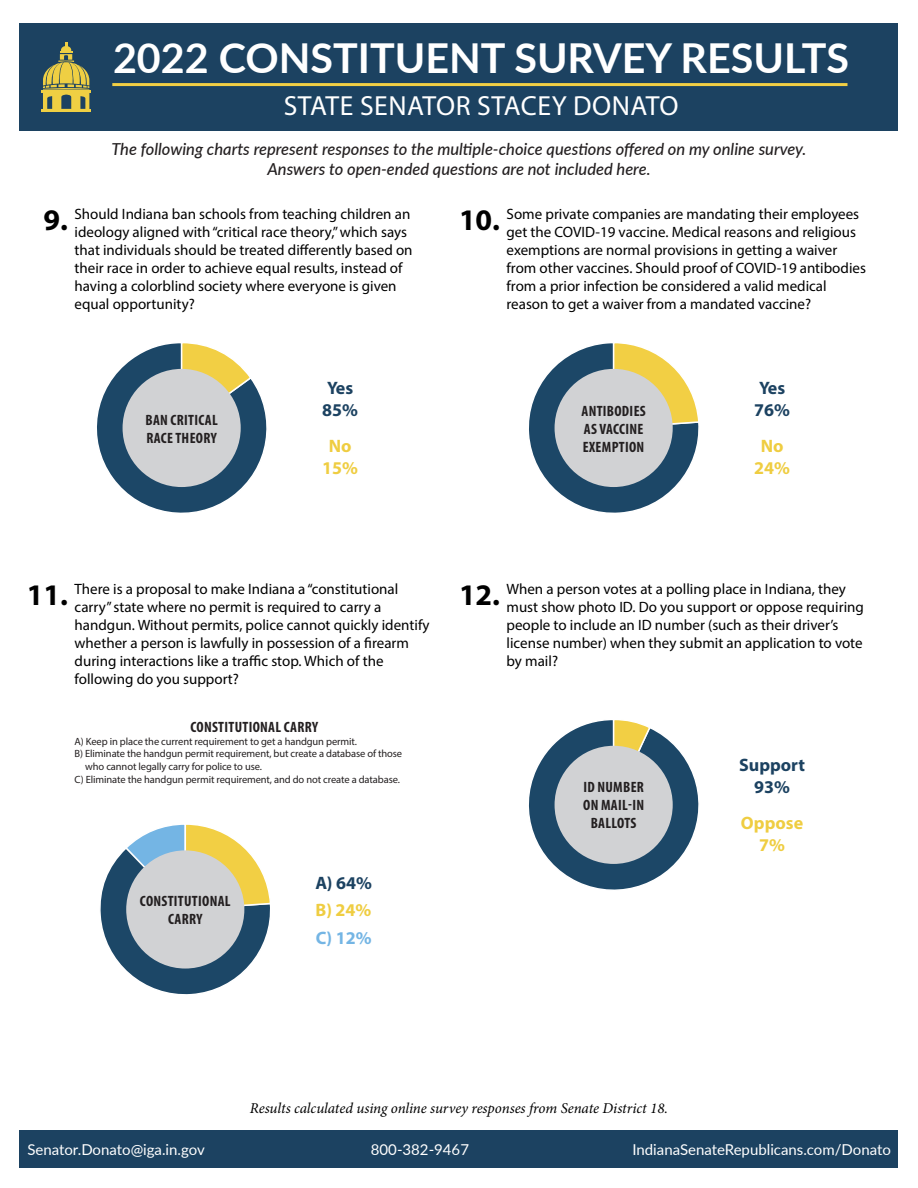
<style>
.page{position:relative;width:918px;height:1188px;background:#fff}
.page>*{position:absolute;margin:0;border:0;box-sizing:border-box;transform-origin:0 0}
.t1{font:700 41.25px "Lato";color:#fff}
.t2{font:700 30px "Myriad Pro";color:#000}
.t3{font:27.75px "Myriad Pro";letter-spacing:.02em;color:#fff}
.Support{font:700 18px/21.6px "Myriad Pro";color:#1c4261}
.Oppose_or_No{font:700 18px/21.6px "Myriad Pro";color:#efcd41;text-align:center}
.Support-2{font:700 18px "Myriad Pro";color:#74b5e4}
.t4{font:italic 500 16.5px/19.8px "Lato";color:#231f20;text-align:center}
.t5{font:15px/18px "Myriad Pro";color:#000}
.Circle_centers{font:700 condensed 15px/18px "Myriad Pro";letter-spacing:.02em;color:#231f20}
.t6{font:15px "Lato";color:#fff}
.t7{font:italic 15px "Minion Pro";letter-spacing:-.005em;color:#000}
.t8{font:10.5px "Myriad Pro";letter-spacing:-.01em;color:#231f20}
</style>
<div class="page">
<div style="left:20px;top:1130px;width:878px;height:38px;background:#1c4261"></div>
<div style="left:20px;top:23px;width:878px;height:108px;background:#1c4261"></div>
<hr style="left:41px;top:91px;width:50px;height:2px;background:#efcf43">
<hr style="left:41px;top:110px;width:50px;height:2px;background:#efcf43">
<svg style="left:43px;top:42px;width:46px;height:68px"></svg>
<hr style="left:112px;top:83px;width:735px;height:3px;background:#f2cf44">
<svg style="left:97px;top:343px;width:170px;height:170px"></svg>
<div style="left:123px;top:369px;width:118px;height:118px;background:#d1d2d4;border-radius:50%"></div>
<svg style="left:529px;top:343px;width:170px;height:170px"></svg>
<div style="left:555px;top:369px;width:118px;height:118px;background:#d1d2d4;border-radius:50%"></div>
<svg style="left:100px;top:824px;width:170px;height:171px"></svg>
<div style="left:126px;top:850px;width:118px;height:119px;background:#d1d2d4;border-radius:50%"></div>
<svg style="left:529px;top:720px;width:170px;height:170px"></svg>
<div style="left:555px;top:746px;width:118px;height:118px;background:#d1d2d4;border-radius:50%"></div>
<h1 class="t1" style="left:113px;top:28px;width:738px">2022 CONSTITUENT SURVEY RESULTS</h1>
<h3 class="t3" style="left:284px;top:89px;width:396px">STATE SENATOR STACEY DONATO</h3>
<p class="t4" style="left:111px;top:138px;width:697px">The following charts represent responses to the multiple-choice questions offered on my online survey.<br>Answers to open-ended questions are not included here.</p>
<p class="t5" style="left:75px;top:204px;width:340px">Should Indiana ban schools from teaching children an ideology aligned with “critical race theory,” which says that individuals should be treated differently based on</p>
<p class="t5" style="left:75px;top:258px;width:330px">their race in order to achieve equal results, instead of having a colorblind society where everyone is given equal opportunity?</p>
<p class="t2" style="left:44px;top:200px;width:26px">9.</p>
<p class="t2" style="left:459px;top:200px;width:43px">10.</p>
<p class="t5" style="left:507px;top:204px;width:361px">Some private companies are mandating their employees get the COVID-19 vaccine. Medical reasons and religious exemptions are normal provisions in getting a waiver from other vaccines. Should proof of COVID-19 antibodies from a prior infection be considered a valid medical reason to get a waiver from a mandated vaccine?</p>
<p class="Circle_centers" style="left:146px;top:410px;width:74px">BAN CRITICAL<br>RACE THEORY</p>
<p class="Support" style="left:322px;top:377px;width:37px">Yes<br>85%</p>
<p class="Oppose_or_No" style="left:322px;top:435px;width:37px">No<br>15%</p>
<p class="Circle_centers" style="left:581px;top:401px;width:66px">ANTIBODIES<br>AS VACCINE<br>EXEMPTION</p>
<p class="Support" style="left:754px;top:377px;width:37px">Yes<br>76%</p>
<p class="Oppose_or_No" style="left:754px;top:435px;width:37px">No<br>24%</p>
<p class="t5" style="left:75px;top:580px;width:356px">There is a proposal to make Indiana a “constitutional carry” state where no permit is required to carry a handgun. Without permits, police cannot quickly identify whether a person is lawfully in possession of a firearm during interactions like a traffic stop. Which of the following do you support?</p>
<p class="Circle_centers" style="left:191px;top:718px;width:129px">CONSTITUTIONAL CARRY</p>
<p class="t8" style="left:75px;top:735px;width:284px">A) Keep in place the current requirement to get a handgun permit.</p>
<p class="t8" style="left:75px;top:747px;width:329px">B) Eliminate the handgun permit requirement, but create a database of those</p>
<p class="t8" style="left:85px;top:760px;width:178px">who cannot legally carry for police to use.</p>
<p class="t8" style="left:75px;top:773px;width:327px">C) Eliminate the handgun permit requirement, and do not create a database.</p>
<p class="t2" style="left:27px;top:575px;width:43px">11.</p>
<p class="t2" style="left:459px;top:576px;width:43px">12.</p>
<p class="t5" style="left:507px;top:580px;width:359px">When a person votes at a polling place in Indiana, they must show photo ID. Do you support or oppose requiring people to include an ID number (such as their driver’s license number) when they submit an application to vote by mail?</p>
<p class="Support" style="left:739px;top:754px;width:68px;text-align:center">Support<br>93%</p>
<p class="Oppose_or_No" style="left:741px;top:812px;width:64px">Oppose<br>7%</p>
<p class="Circle_centers" style="left:583px;top:778px;width:62px;text-align:center">ID NUMBER<br>ON MAIL-IN<br>BALLOTS</p>
<p class="Circle_centers" style="left:140px;top:892px;width:92px;text-align:center">CONSTITUTIONAL<br>CARRY</p>
<p class="Support" style="left:315px;top:871px;width:58px">A) 64%</p>
<p class="Oppose_or_No" style="left:315px;top:899px;width:57px">B) 24%</p>
<p class="Support-2" style="left:316px;top:926px;width:57px">C) 12%</p>
<p class="t7" style="left:250px;top:1097px;width:420px">Results calculated using online survey responses from Senate District 18.</p>
<p class="t6" style="left:27px;top:1139px;width:179px">Senator.Donato@iga.in.gov</p>
<p class="t6" style="left:371px;top:1139px;width:100px">800-382-9467</p>
<p class="t6" style="left:632px;top:1139px;width:260px">IndianaSenateRepublicans.com/Donato</p>
</div>
